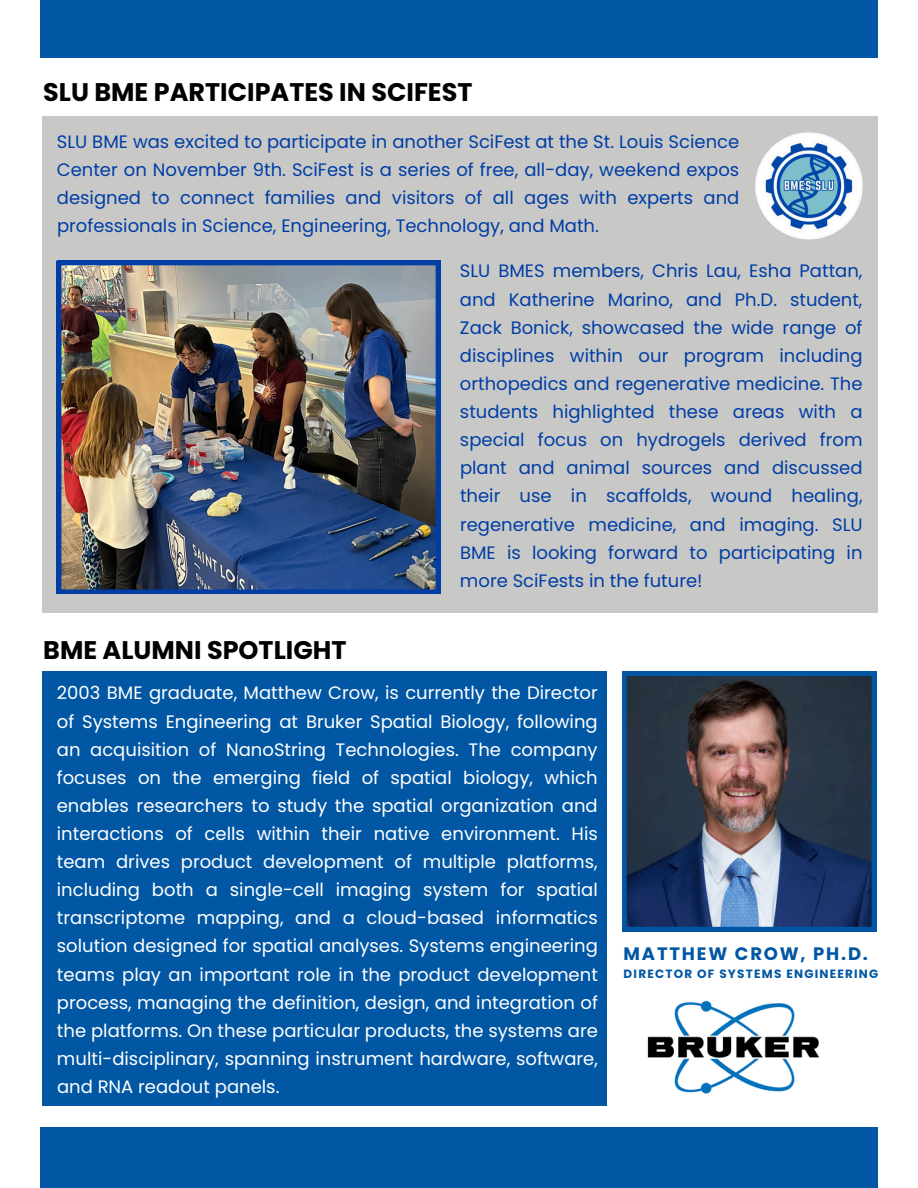
<style>
.page{position:relative;width:918px;height:1188px;background:#fff}
.page>*{position:absolute;margin:0;border:0;box-sizing:border-box;transform-origin:0 0}
.t1{font:700 25.5px "Poppins";color:#000}
.t2{font:18px/28px "Poppins";color:#fff;text-align:justify}
.t3{font:18px/28px "Poppins";color:#003da5;text-align:justify}
.t4{font:700 18px "Poppins";letter-spacing:.1em;color:#0157a4}
.t5{font:700 12px "Poppins";letter-spacing:.1em;color:#0157a4}
</style>
<div class="page">
<div style="left:40px;top:0;width:838px;height:58px;background:#0157a4"></div>
<div style="left:42px;top:672px;width:565px;height:434px;background:#0157a4"></div>
<div style="left:40px;top:1127px;width:838px;height:61px;background:#0157a4"></div>
<div style="left:42px;top:117px;width:835px;height:496px;background:#c8c9c7"></div>
<img style="left:57px;top:261px;width:383px;height:333px">
<img style="left:755px;top:132px;width:107px;height:108px">
<svg style="left:622px;top:672px;width:254px;height:259px;background:#404b61"></svg>
<img style="left:647px;top:1000px;width:172px;height:94px">
<h2 class="t1" style="left:43px;top:74px;width:431px">SLU BME PARTICIPATES IN SCIFEST</h2>
<p class="t3" style="left:57px;top:128px;width:684px">SLU BME was excited to participate in another SciFest at the St. Louis Science Center on November 9th. SciFest is a series of free, all-day, weekend expos designed to connect families and visitors of all ages with experts and professionals in Science, Engineering, Technology, and Math.</p>
<p class="t3" style="left:460px;top:257px;width:404px">SLU BMES members, Chris Lau, Esha Pattan, and Katherine Marino, and Ph.D. student, Zack Bonick, showcased the wide range of disciplines within our program including orthopedics and regenerative medicine. The students highlighted these areas with a special focus on hydrogels derived from plant and animal sources and discussed their use in scaffolds, wound healing, regenerative medicine, and imaging. SLU BME is looking forward to participating in more SciFests in the future!</p>
<h2 class="t1" style="left:43px;top:632px;width:305px">BME ALUMNI SPOTLIGHT</h2>
<p class="t2" style="left:57px;top:679px;width:543px">2003 BME graduate, Matthew Crow, is currently the Director of Systems Engineering at Bruker Spatial Biology, following an acquisition of NanoString Technologies. The company focuses on the emerging field of spatial biology, which enables researchers to study the spatial organization and interactions of cells within their native environment. His team drives product development of multiple platforms, including both a single-cell imaging system for spatial transcriptome mapping, and a cloud-based informatics solution designed for spatial analyses. Systems engineering teams play an important role in the product development process, managing the definition, design, and integration of the platforms. On these particular products, the systems are multi-disciplinary, spanning instrument hardware, software, and RNA readout panels.</p>
<p class="t4" style="left:624px;top:941px;width:246px">MATTHEW CROW, PH.D.</p>
<p class="t5" style="left:624px;top:965px;width:256px">DIRECTOR OF SYSTEMS ENGINEERING</p>
</div>
